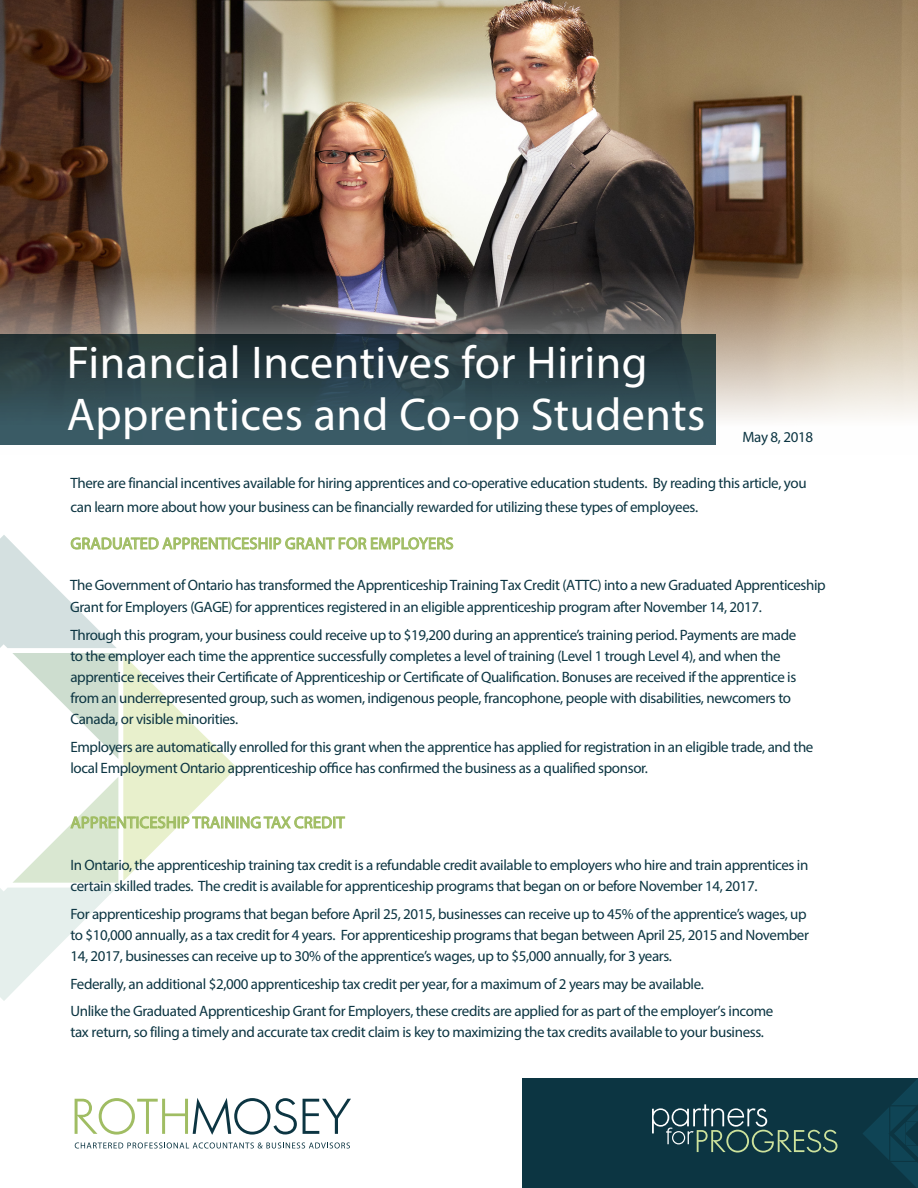
<style>
.page{position:relative;width:918px;height:1188px;background:#fff}
.page>*{position:absolute;margin:0;border:0;box-sizing:border-box;transform-origin:0 0}
.t1{font:46.2px/52.2px "Myriad Pro";letter-spacing:.01em;color:#fff}
.t2{font:16.5px "Myriad Pro";letter-spacing:.01em;color:#a0bd63}
.t3{font:15px/21px "Myriad Pro";letter-spacing:-.025em;color:#0c3542}
</style>
<div class="page">
<img style="left:0;top:0;width:918px;height:420px">
<svg style="left:0;top:334px;width:716px;height:111px;background:#2f484f"></svg>
<div style="left:523px;top:1078px;width:395px;height:110px;background:#0c3542"></div>
<svg style="left:652px;top:1104px;width:186px;height:49px"></svg>
<svg style="left:863px;top:1079px;width:55px;height:109px"></svg>
<svg style="left:75px;top:1098px;width:222px;height:37px"></svg>
<svg style="left:303px;top:1099px;width:48px;height:35px"></svg>
<svg style="left:75px;top:1142px;width:275px;height:7px"></svg>
<svg style="left:0;top:535px;width:453px;height:466px"></svg>
<p class="t1" style="left:67px;top:336px;width:640px">Financial Incentives for Hiring<br>Apprentices and Co-op Students</p>
<p class="t3" style="left:742px;top:426px;width:72px">May 8, 2018</p>
<p class="t3" style="left:70px;top:471px;width:738px;line-height:24.3px">There are financial incentives available for hiring apprentices and co-operative education students. By reading this article, you can learn more about how your business can be financially rewarded for utilizing these types of employees.</p>
<p class="t2" style="left:71px;top:533px;width:384px">GRADUATED APPRENTICESHIP GRANT FOR EMPLOYERS</p>
<p class="t3" style="left:70px;top:574px;width:757px;line-height:21.6px">The Government of Ontario has transformed the Apprenticeship Training Tax Credit (ATTC) into a new Graduated Apprenticeship<br>Grant for Employers (GAGE) for apprentices registered in an eligible apprenticeship program after November 14, 2017.</p>
<p class="t3" style="left:70px;top:624px;width:727px">Through this program, your business could receive up to $19,200 during an apprentice’s training period. Payments are made to the employer each time the apprentice successfully completes a level of training (Level 1 trough Level 4), and when the apprentice receives their Certificate of Apprenticeship or Certificate of Qualification. Bonuses are received if the apprentice is from an underrepresented group, such as women, indigenous people, francophone, people with disabilities, newcomers to Canada, or visible minorities.</p>
<p class="t3" style="left:70px;top:736px;width:745px">Employers are automatically enrolled for this grant when the apprentice has applied for registration in an eligible trade, and the local Employment Ontario apprenticeship office has confirmed the business as a qualified sponsor.</p>
<p class="t2" style="left:71px;top:812px;width:276px">APPRENTICESHIP TRAINING TAX CREDIT</p>
<p class="t3" style="left:70px;top:854px;width:739px">In Ontario, the apprenticeship training tax credit is a refundable credit available to employers who hire and train apprentices in certain skilled trades. The credit is available for apprenticeship programs that began on or before November 14, 2017.</p>
<p class="t3" style="left:70px;top:903px;width:740px">For apprenticeship programs that began before April 25, 2015, businesses can receive up to 45% of the apprentice’s wages, up to $10,000 annually, as a tax credit for 4 years. For apprenticeship programs that began between April 25, 2015 and November<br>14, 2017, businesses can receive up to 30% of the apprentice’s wages, up to $5,000 annually, for 3 years.</p>
<p class="t3" style="left:70px;top:973px;width:635px">Federally, an additional $2,000 apprenticeship tax credit per year, for a maximum of 2 years may be available.</p>
<p class="t3" style="left:70px;top:1000px;width:705px;line-height:21.6px">Unlike the Graduated Apprenticeship Grant for Employers, these credits are applied for as part of the employer’s income tax return, so filing a timely and accurate tax credit claim is key to maximizing the tax credits available to your business.</p>
</div>
